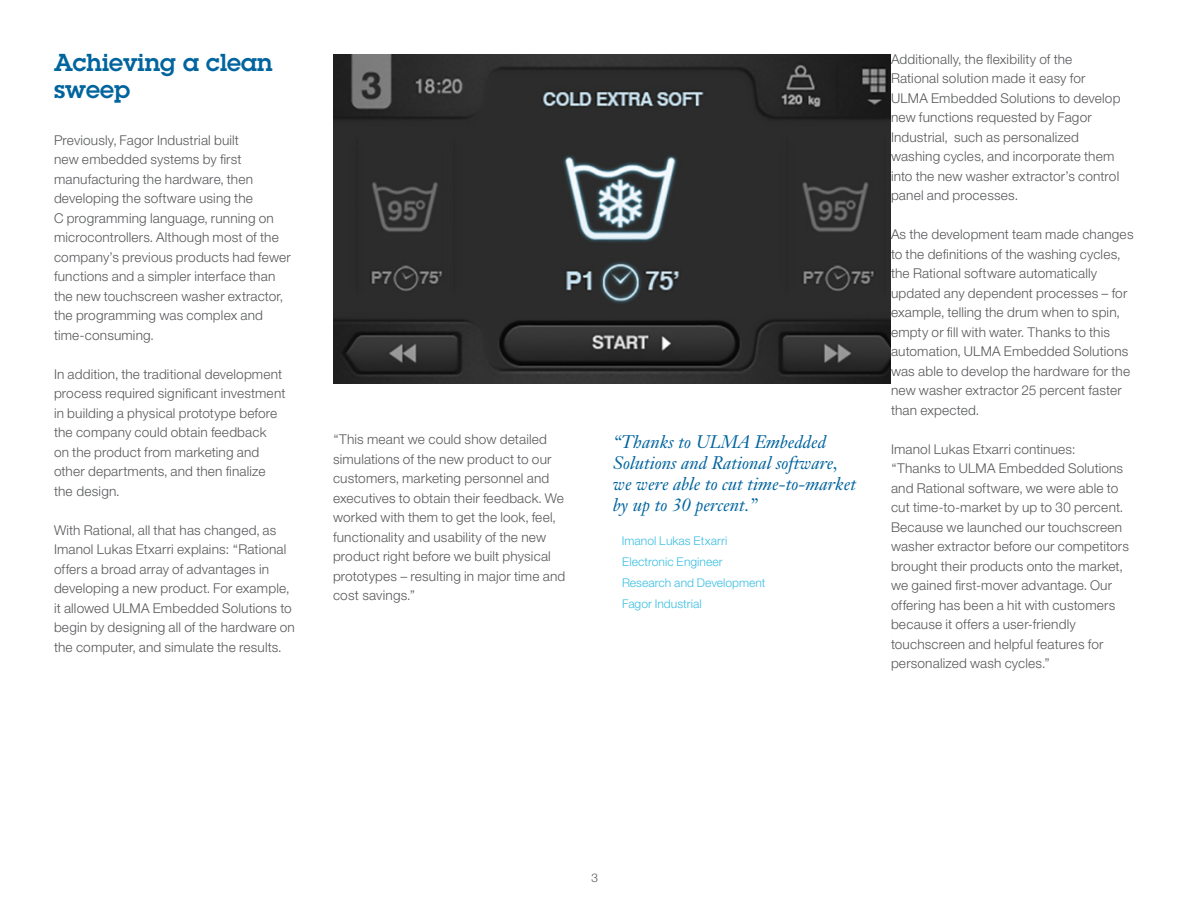
<style>
.page{position:relative;width:1188px;height:918px;background:#fff}
.page>*{position:absolute;margin:0;border:0;box-sizing:border-box;transform-origin:0 0}
.Head_-_Color_A{font:600 24px/27px "Lubalin Graph Std";color:#00649e}
.Client_quote{font:italic 18px/21px "Janson Text LT Pro";color:#00649e}
.Head_-_Color_A-2{font:13.5px/19.5px "Helv Neue Lightfor IBM";letter-spacing:.01em;color:#57585a}
.Quote_-_small{font:12px/21px "Helv Neue Lightfor IBM";color:#38bee2}
.t1{font:12px "Helv Neue Lightfor IBM";color:#57585a}
</style>
<div class="page">
<img style="left:333px;top:54px;width:558px;height:330px">
<p class="Head_-_Color_A" style="left:54px;top:49px;width:220px">Achieving a clean sweep</p>
<p class="Head_-_Color_A-2" style="left:54px;top:130px;width:238px">Previously, Fagor Industrial built<br>new embedded systems by first manufacturing the hardware, then developing the software using the<br>C programming language, running on microcontrollers. Although most of the company’s previous products had fewer functions and a simpler interface than the new touchscreen washer extractor, the programming was complex and time-consuming.</p>
<p class="Head_-_Color_A-2" style="left:54px;top:364px;width:233px">In addition, the traditional development process required significant investment in building a physical prototype before the company could obtain feedback<br>on the product from marketing and other departments, and then finalize the design.</p>
<p class="Head_-_Color_A-2" style="left:54px;top:520px;width:242px">With Rational, all that has changed, as Imanol Lukas Etxarri explains: “Rational offers a broad array of advantages in developing a new product. For example, it allowed ULMA Embedded Solutions to begin by designing all of the hardware on the computer, and simulate the results.</p>
<p class="Head_-_Color_A-2" style="left:333px;top:430px;width:234px">“This meant we could show detailed simulations of the new product to our customers, marketing personnel and executives to obtain their feedback. We worked with them to get the look, feel, functionality and usability of the new product right before we built physical prototypes – resulting in major time and cost savings.”</p>
<p class="Client_quote" style="left:613px;top:431px;width:244px">“Thanks to ULMA Embedded<br>Solutions and Rational software, we were able to cut time-to-market by up to 30 percent.”</p>
<p class="Quote_-_small" style="left:622px;top:530px;width:145px">Imanol Lukas Etxarri<br>Electronic Engineer<br>Research and Development<br>Fagor Industrial</p>
<p class="Head_-_Color_A-2" style="left:891px;top:49px;width:231px">Additionally, the flexibility of the Rational solution made it easy for ULMA Embedded Solutions to develop new functions requested by Fagor Industrial, such as personalized washing cycles, and incorporate them into the new washer extractor’s control panel and processes.</p>
<p class="Head_-_Color_A-2" style="left:891px;top:224px;width:244px">As the development team made changes to the definitions of the washing cycles, the Rational software automatically updated any dependent processes – for example, telling the drum when to spin, empty or fill with water. Thanks to this automation, ULMA Embedded Solutions was able to develop the hardware for the new washer extractor 25 percent faster than expected.</p>
<p class="Head_-_Color_A-2" style="left:891px;top:439px;width:239px">Imanol Lukas Etxarri continues: “Thanks to ULMA Embedded Solutions and Rational software, we were able to cut time-to-market by up to 30 percent.<br>Because we launched our touchscreen washer extractor before our competitors brought their products onto the market, we gained first-mover advantage. Our offering has been a hit with customers because it offers a user-friendly touchscreen and helpful features for personalized wash cycles.”</p>
<p class="t1" style="left:591px;top:871px;width:8px">3</p>
</div>
